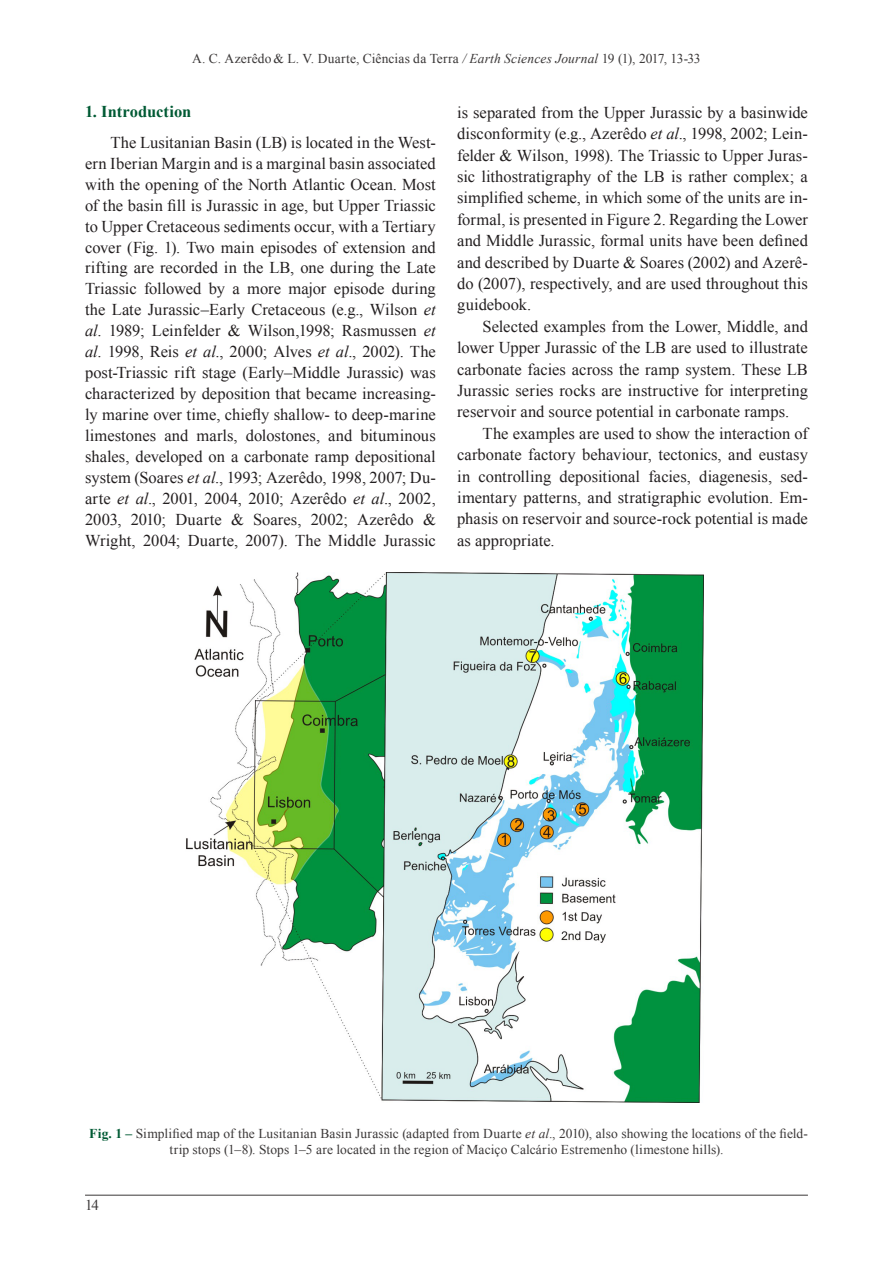
<style>
.page{position:relative;width:893px;height:1263px;background:#fff}
.page>*{position:absolute;margin:0;border:0;box-sizing:border-box;transform-origin:0 0}
.Texto_do_Artigo{font:16.5px/21px "Times New Roman";letter-spacing:.005em;color:#231f20;text-align:justify}
.Titulos_e_subtitulos{font:700 16.5px "Times New Roman";color:#005a34}
.Rodape_esquerda{font:15px "Times New Roman";color:#3b3838}
.Legendas_texto{font:13.5px/16.2px "Times New Roman";letter-spacing:.01em;color:#3b3838;text-align:center}
.s1{font-style:italic}
.s2{font-style:inherit}
.s3{font-weight:700;color:#005a34}
</style>
<div class="page">
<hr style="left:85px;top:1195px;width:723px;height:1px;background:#3b3838">
<img style="left:186px;top:573px;width:518px;height:530px">
<p class="Legendas_texto" style="left:192px;top:50px;width:510px">A. C. Azerêdo&amp; L. V. Duarte, Ciências da Terra <span class="s1">/ Earth Sciences Journal</span> 19 (1), 2017, 13-33</p>
<p class="Titulos_e_subtitulos" style="left:85px;top:101px;width:108px">1. Introduction</p>
<p class="Texto_do_Artigo" style="left:85px;top:131px;width:352px;text-indent:26px">The Lusitanian Basin (LB) is located in the West&shy;ern Iberian Margin and is a marginal basin associated with the opening of the North Atlantic Ocean. Most of the basin fill is Jurassic in age, but Upper Triassic to Upper Cretaceous sediments occur, with a Tertiary cover (Fig. 1). Two main episodes of extension and rifting are recorded in the LB, one during the Late Triassic followed by a more major episode during the Late Jurassic–Early Cretaceous (e.g., Wilson <span class="s1">et al</span>. 1989; Leinfelder &amp; Wilson,1998; Rasmussen <span class="s1">et al</span>. 1998, Reis <span class="s1">et al</span>., 2000; Alves <span class="s1">et al</span>., 2002). The post-Triassic rift stage (Early–Middle Jurassic) was characterized by deposition that became increasing&shy;ly marine over time, chiefly shallow- to deep-marine limestones and marls, dolostones, and bituminous shales, developed on a carbonate ramp depositional system (Soares <span class="s1">et al</span>., 1993; Azerêdo<span class="s2">,</span> 1998, 2007; Du&shy;arte <span class="s1">et al</span>., 2001, 2004, 2010; Azerêdo <span class="s1">et al</span>., 2002, 2003, 2010; Duarte &amp; Soares, 2002; Azerêdo &amp; Wright, 2004; Duarte, 2007). The Middle Jurassic</p>
<p class="Texto_do_Artigo" style="left:457px;top:101px;width:352px;line-height:21.5px">is separated from the Upper Jurassic by a basinwide disconformity (e.g., Azerêdo <span class="s1">et al</span>., 1998, 2002; Lein&shy;felder &amp; Wilson, 1998). The Triassic to Upper Juras&shy;sic lithostratigraphy of the LB is rather complex; a simplified scheme, in which some of the units are in&shy;formal, is presented in Figure 2. Regarding the Lower and Middle Jurassic, formal units have been defined and described by Duarte &amp; Soares (2002) and Azerê&shy;do (2007), respectively, and are used throughout this guidebook.</p>
<p class="Texto_do_Artigo" style="left:457px;top:315px;width:352px;line-height:21.5px;text-indent:26px">Selected examples from the Lower, Middle, and lower Upper Jurassic of the LB are used to illustrate carbonate facies across the ramp system. These LB Jurassic series rocks are instructive for interpreting reservoir and source potential in carbonate ramps.</p>
<p class="Texto_do_Artigo" style="left:457px;top:422px;width:352px;line-height:21.5px;text-indent:26px">The examples are used to show the interaction of carbonate factory behaviour, tectonics, and eustasy in controlling depositional facies, diagenesis, sed&shy;imentary patterns, and stratigraphic evolution. Em&shy;phasis on reservoir and source-rock potential is made as appropriate.</p>
<p class="Legendas_texto" style="left:89px;top:1125px;width:720px"><span class="s3">Fig. 1 –</span> Simplified map of the Lusitanian Basin Jurassic (adapted from Duarte <span class="s1">et al</span>., 2010), also showing the locations of the field&shy;trip stops (1–8). Stops 1–5 are located in the region of Maciço Calcário Estremenho (limestone hills).</p>
<p class="Rodape_esquerda" style="left:85px;top:1194px;width:16px">14</p>
</div>
